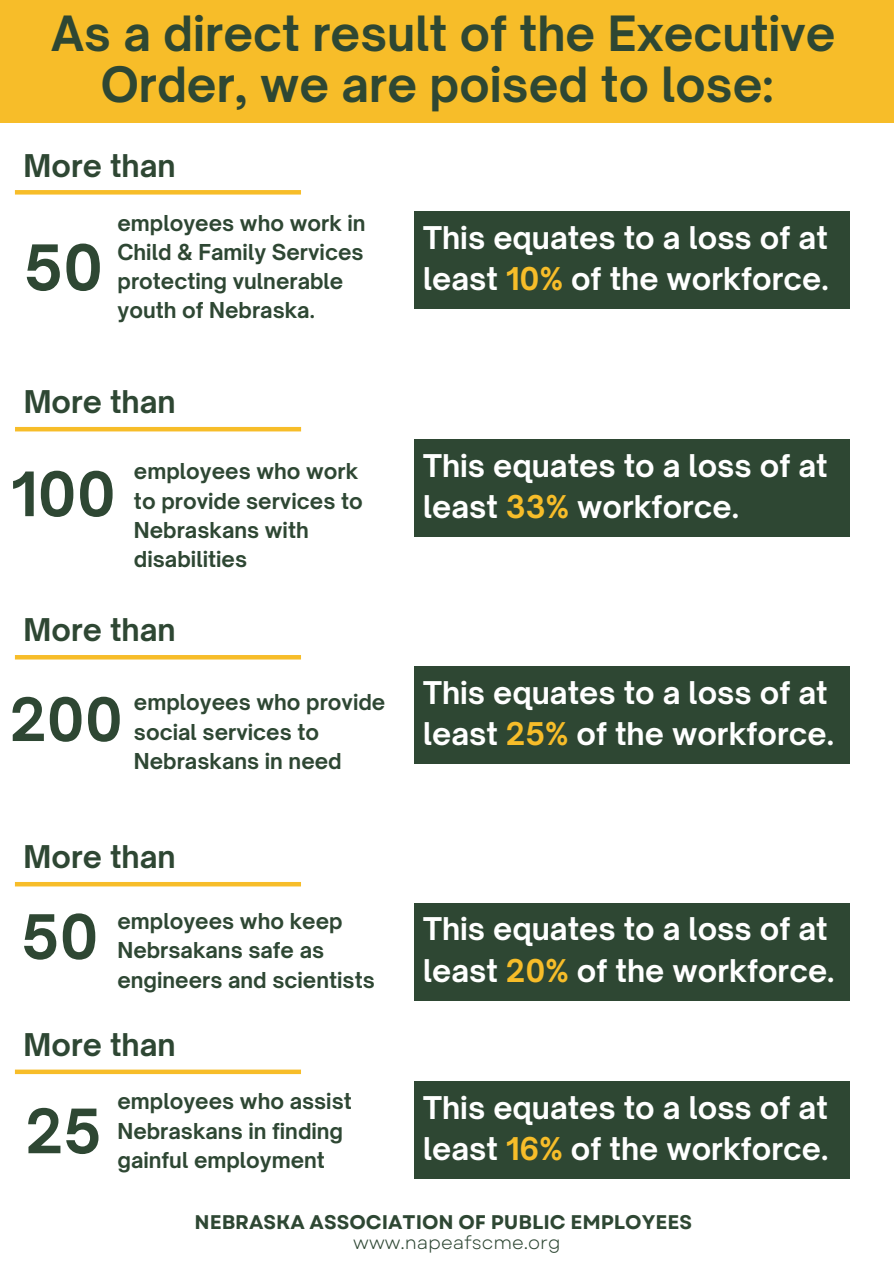
<style>
.page{position:relative;width:894px;height:1264px;background:#fff}
.page>*{position:absolute;margin:0;border:0;box-sizing:border-box;transform-origin:0 0}
.t1{font:700 60px "Open Sauce One";color:#2e4733}
.t2{font:700 58.5px "Open Sauce One";color:#2e4733}
.t3{font:700 57px "Open Sauce One";color:#2e4733}
.t4{font:700 46.5px/50.7px "Open Sauce One";color:#2e4733;text-align:center}
.t5{font:700 30px/41.7px "Open Sauce One";color:#fff}
.t6{font:700 30px "Open Sauce One";color:#2e4733}
.t7{font:700 21px/29.2px "Open Sauce One";color:#2e4733}
.t8{font:700 19.8px "Garet";color:#2e4733}
.t9{font:18.3px "Garet";color:#2e4733}
.s1{color:#f7bd29}
</style>
<div class="page">
<div style="left:0;top:0;width:893px;height:123px;background:#f7bd29"></div>
<div style="left:414px;top:211px;width:435px;height:98px;background:#2e4733"></div>
<hr style="left:15px;top:190px;width:286px;height:4px;background:#f7bd29">
<div style="left:414px;top:439px;width:435px;height:98px;background:#2e4733"></div>
<hr style="left:15px;top:427px;width:286px;height:4px;background:#f7bd29">
<div style="left:414px;top:666px;width:435px;height:98px;background:#2e4733"></div>
<hr style="left:15px;top:655px;width:286px;height:4px;background:#f7bd29">
<div style="left:414px;top:902px;width:435px;height:98px;background:#2e4733"></div>
<hr style="left:15px;top:882px;width:286px;height:4px;background:#f7bd29">
<div style="left:414px;top:1081px;width:435px;height:97px;background:#2e4733"></div>
<div style="left:15px;top:1069px;width:286px;height:5px;background:#f7bd29"></div>
<p class="t4" style="left:51px;top:8px;width:786px">As a direct result of the Executive<br>Order, we are poised to lose:</p>
<p class="t6" style="left:24px;top:146px;width:153px">More than</p>
<p class="t1" style="left:24px;top:230px;width:81px">50</p>
<p class="t7" style="left:117px;top:208px;width:249px">employees who work in<br>Child &amp; Family Services protecting vulnerable youth of Nebraska.</p>
<p class="t5" style="left:423px;top:216px;width:407px">This equates to a loss of at least <span class="s1">10%</span> of the workforce.</p>
<p class="t6" style="left:24px;top:383px;width:153px">More than</p>
<p class="t2" style="left:11px;top:457px;width:106px">100</p>
<p class="t7" style="left:134px;top:457px;width:230px">employees who work to provide services to<br>Nebraskans with disabilities</p>
<p class="t5" style="left:423px;top:444px;width:406px">This equates to a loss of at least <span class="s1">33%</span> workforce.</p>
<p class="t6" style="left:24px;top:611px;width:153px">More than</p>
<p class="t3" style="left:10px;top:684px;width:115px">200</p>
<p class="t7" style="left:134px;top:687px;width:253px">employees who provide social services to<br>Nebraskans in need</p>
<p class="t6" style="left:24px;top:838px;width:153px">More than</p>
<p class="t5" style="left:423px;top:671px;width:412px">This equates to a loss of at least <span class="s1">25%</span> of the workforce.</p>
<p class="t2" style="left:21px;top:900px;width:79px">50</p>
<p class="t7" style="left:117px;top:906px;width:259px">employees who keep<br>Nebrsakans safe as engineers and scientists</p>
<p class="t5" style="left:423px;top:907px;width:413px">This equates to a loss of at least <span class="s1">20%</span> of the workforce.</p>
<p class="t6" style="left:24px;top:1026px;width:153px">More than</p>
<p class="t2" style="left:25px;top:1094px;width:78px">25</p>
<p class="t7" style="left:117px;top:1086px;width:236px">employees who assist<br>Nebraskans in finding gainful employment</p>
<p class="t5" style="left:423px;top:1086px;width:406px">This equates to a loss of at least <span class="s1">16%</span> of the workforce.</p>
<p class="t8" style="left:194px;top:1207px;width:499px">NEBRASKA ASSOCIATION OF PUBLIC EMPLOYEES</p>
<p class="t9" style="left:353px;top:1228px;width:209px">www.napeafscme.org</p>
</div>
